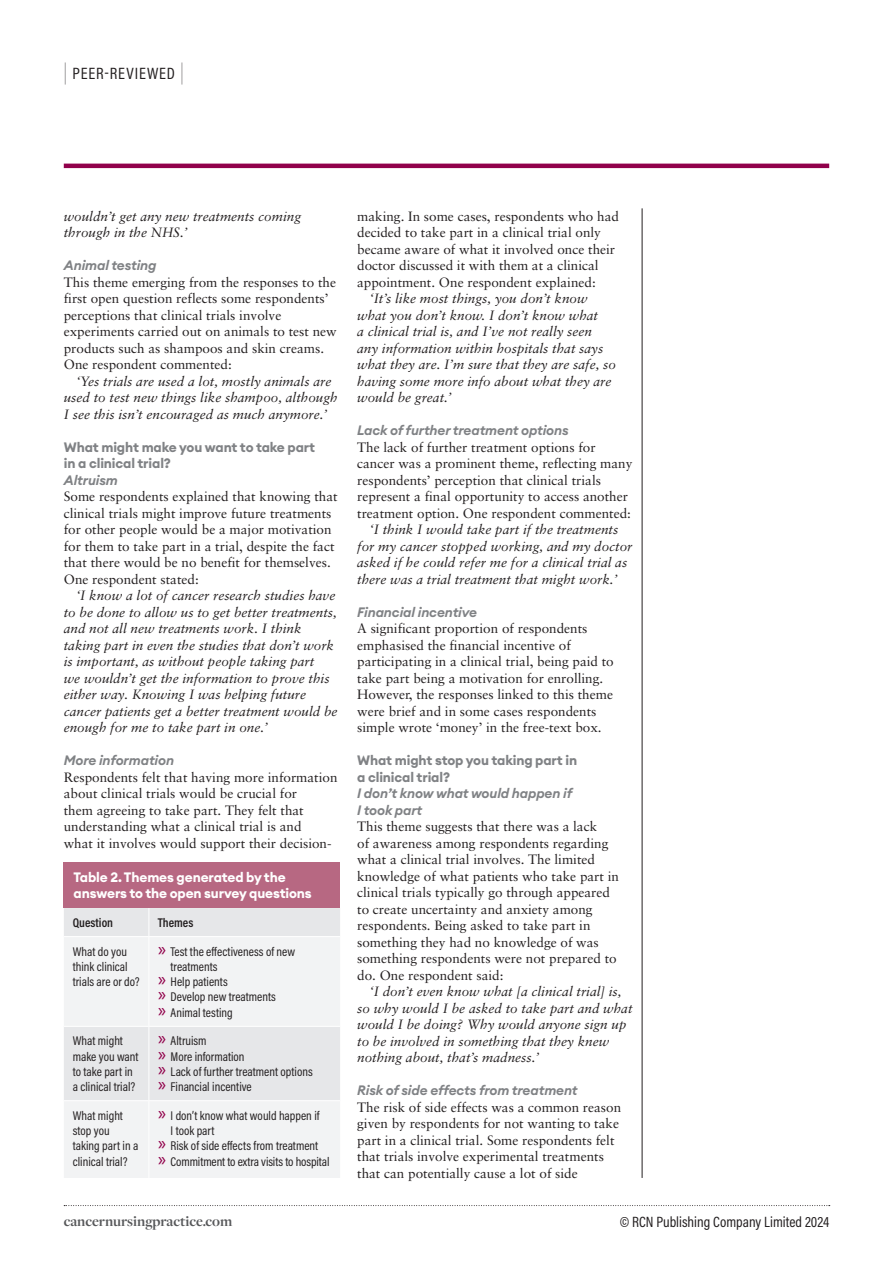
<style>
.page{position:relative;width:893px;height:1263px;background:#fff}
.page>*{position:absolute;margin:0;border:0;box-sizing:border-box;transform-origin:0 0}
.t1{font:16.5px "Acumin Pro Cond";letter-spacing:.055em;color:#231f20}
.t2{font:15px "Acumin Pro Cond";color:#231f20}
.t3{font:700 15px "Freight Disp Pro";color:#57585a}
.Body1NoInd{font:13.5px/16.5px "Sabon LT Pro";color:#231f20}
.Body1IndQuote{font:italic 13.5px/16.5px "Sabon LT Pro";color:#231f20}
.CrossheadC{font:italic 600 13.5px/16.5px "Euclid Circular A";letter-spacing:-.01em;color:#808285}
.CrossheadB{font:700 13.5px/16.5px "Euclid Circular A";letter-spacing:-.01em;color:#808285}
.Table_BoxTitle{font:700 13.5px/16.2px "Euclid Circular A";letter-spacing:-.01em;color:#fff}
.Table_BoxBody{font:12.75px/15.3px "Acumin Pro Cond";color:#231f20}
.TableTopRow{font:600 12.75px "Acumin Pro Cond";color:#231f20}
.s1{font-weight:100;font-size:21px}
.s2{font-size:21px;color:#91014b}
</style>
<div class="page">
<svg style="left:64px;top:1205px;width:766px;height:1px"></svg>
<hr style="left:64px;top:164px;width:765px;height:4px;background:#91014b">
<hr style="left:642px;top:208px;width:1px;height:970px;background:#231f20">
<div style="left:64px;top:862px;width:276px;height:46px;background:#b76882"></div>
<div style="left:64px;top:908px;width:276px;height:28px;background:#e6e7e9"></div>
<svg style="left:64px;top:937px;width:276px;height:241px;fill:#f2f3f4"></svg>
<svg style="left:149px;top:908px;width:1px;height:28px"></svg>
<hr style="left:149px;top:937px;width:1px;height:89px;background:#fff">
<hr style="left:64px;top:1026px;width:85px;height:1px;background:#fff">
<hr style="left:149px;top:1026px;width:191px;height:1px;background:#fff">
<hr style="left:149px;top:1027px;width:1px;height:73px;background:#fff">
<hr style="left:64px;top:1100px;width:85px;height:1px;background:#fff">
<hr style="left:149px;top:1100px;width:191px;height:1px;background:#fff">
<hr style="left:149px;top:1101px;width:1px;height:77px;background:#fff">
<p class="t1" style="left:64px;top:63px;width:121px"><span class="s1">|</span> PEER-REVIEWED <span class="s1">|</span></p>
<p class="Body1IndQuote" style="left:64px;top:207px;width:239px">wouldn’t get any new treatments coming through in the NHS.’</p>
<p class="CrossheadC" style="left:64px;top:257px;width:94px">Animal testing</p>
<p class="Body1NoInd" style="left:64px;top:273px;width:275px">This theme emerging from the responses to the first open question reflects some respondents’ perceptions that clinical trials involve experiments carried out on animals to test new products such as shampoos and skin creams.<br>One respondent commented:</p>
<p class="Body1IndQuote" style="left:64px;top:372px;width:275px;text-indent:13px">‘Yes trials are used a lot, mostly animals are used to test new things like shampoo, although<br>I see this isn’t encouraged as much anymore.’</p>
<p class="CrossheadB" style="left:64px;top:439px;width:253px">What might make you want to take part in a clinical trial?</p>
<p class="CrossheadC" style="left:64px;top:472px;width:56px">Altruism</p>
<p class="Body1NoInd" style="left:64px;top:488px;width:275px">Some respondents explained that knowing that clinical trials might improve future treatments for other people would be a major motivation for them to take part in a trial, despite the fact that there would be no benefit for themselves.<br>One respondent stated:</p>
<p class="Body1IndQuote" style="left:64px;top:587px;width:275px;text-indent:13px">‘I know a lot of cancer research studies have to be done to allow us to get better treatments, and not all new treatments work. I think taking part in even the studies that don’t work is important, as without people taking part<br>we wouldn’t get the information to prove this either way. Knowing I was helping future cancer patients get a better treatment would be enough for me to take part in one.’</p>
<p class="CrossheadC" style="left:64px;top:752px;width:112px">More information</p>
<p class="Body1NoInd" style="left:64px;top:768px;width:275px">Respondents felt that having more information about clinical trials would be crucial for<br>them agreeing to take part. They felt that understanding what a clinical trial is and<br>what it involves would support their decision-</p>
<p class="Table_BoxTitle" style="left:74px;top:869px;width:240px">Table 2. Themes generated by the answers to the open survey questions</p>
<p class="TableTopRow" style="left:73px;top:914px;width:42px">Question</p>
<p class="TableTopRow" style="left:158px;top:914px;width:37px">Themes</p>
<p class="Table_BoxBody" style="left:73px;top:943px;width:68px">What do you think clinical trials are or do?</p>
<p class="Table_BoxBody" style="left:171px;top:943px;width:126px;text-indent:-13px"><span class="s2">»</span> Test the effectiveness of new treatments</p>
<p class="Table_BoxBody" style="left:158px;top:974px;width:72px"><span class="s2">»</span> Help patients</p>
<p class="Table_BoxBody" style="left:158px;top:989px;width:120px"><span class="s2">»</span> Develop new treatments</p>
<p class="Table_BoxBody" style="left:158px;top:1004px;width:76px"><span class="s2">»</span> Animal testing</p>
<p class="Table_BoxBody" style="left:73px;top:1033px;width:67px">What might make you want to take part in a clinical trial?</p>
<p class="Table_BoxBody" style="left:158px;top:1033px;width:50px"><span class="s2">»</span> Altruism</p>
<p class="Table_BoxBody" style="left:158px;top:1048px;width:88px"><span class="s2">»</span> More information</p>
<p class="Table_BoxBody" style="left:158px;top:1063px;width:156px"><span class="s2">»</span> Lack of further treatment options</p>
<p class="Table_BoxBody" style="left:158px;top:1079px;width:95px"><span class="s2">»</span> Financial incentive</p>
<p class="Table_BoxBody" style="left:73px;top:1107px;width:67px">What might stop you taking part in a clinical trial?</p>
<p class="Table_BoxBody" style="left:171px;top:1107px;width:150px;text-indent:-13px"><span class="s2">»</span> I don’t know what would happen if<br>I took part</p>
<p class="Table_BoxBody" style="left:158px;top:1138px;width:162px"><span class="s2">»</span> Risk of side effects from treatment</p>
<p class="Table_BoxBody" style="left:158px;top:1153px;width:173px"><span class="s2">»</span> Commitment to extra visits to hospital</p>
<p class="t3" style="left:64px;top:1212px;width:170px">cancernursingpractice.com</p>
<p class="Body1NoInd" style="left:357px;top:207px;width:263px">making. In some cases, respondents who had decided to take part in a clinical trial only became aware of what it involved once their doctor discussed it with them at a clinical appointment. One respondent explained:</p>
<p class="Body1IndQuote" style="left:357px;top:290px;width:260px;text-indent:13px">‘It’s like most things, you don’t know what you don’t know. I don’t know what<br>a clinical trial is, and I’ve not really seen any information within hospitals that says what they are. I’m sure that they are safe, so having some more info about what they are would be great.’</p>
<p class="CrossheadC" style="left:357px;top:422px;width:213px">Lack of further treatment options</p>
<p class="Body1NoInd" style="left:357px;top:438px;width:277px">The lack of further treatment options for cancer was a prominent theme, reflecting many respondents’ perception that clinical trials represent a final opportunity to access another treatment option. One respondent commented:</p>
<p class="Body1IndQuote" style="left:357px;top:521px;width:277px;text-indent:13px">‘I think I would take part if the treatments for my cancer stopped working, and my doctor asked if he could refer me for a clinical trial as there was a trial treatment that might work.’</p>
<p class="CrossheadC" style="left:357px;top:604px;width:122px">Financial incentive</p>
<p class="Body1NoInd" style="left:357px;top:620px;width:258px">A significant proportion of respondents emphasised the financial incentive of participating in a clinical trial, being paid to take part being a motivation for enrolling.<br>However, the responses linked to this theme were brief and in some cases respondents simple wrote ‘money’ in the free-text box.</p>
<p class="CrossheadB" style="left:357px;top:752px;width:222px">What might stop you taking part in a clinical trial?</p>
<p class="CrossheadC" style="left:357px;top:785px;width:217px">I don’t know what would happen if<br>I took part</p>
<p class="Body1NoInd" style="left:357px;top:818px;width:263px">This theme suggests that there was a lack<br>of awareness among respondents regarding what a clinical trial involves. The limited knowledge of what patients who take part in clinical trials typically go through appeared to create uncertainty and anxiety among respondents. Being asked to take part in something they had no knowledge of was something respondents were not prepared to do. One respondent said:</p>
<p class="Body1IndQuote" style="left:357px;top:983px;width:277px;text-indent:13px">‘I don’t even know what [a clinical trial] is, so why would I be asked to take part and what would I be doing? Why would anyone sign up to be involved in something that they knew nothing about, that’s madness.’</p>
<p class="CrossheadC" style="left:357px;top:1082px;width:222px">Risk of side effects from treatment</p>
<p class="Body1NoInd" style="left:357px;top:1098px;width:265px">The risk of side effects was a common reason given by respondents for not wanting to take part in a clinical trial. Some respondents felt that trials involve experimental treatments that can potentially cause a lot of side</p>
<p class="t2" style="left:620px;top:1212px;width:211px">© RCN Publishing Company Limited 2024</p>
</div>
